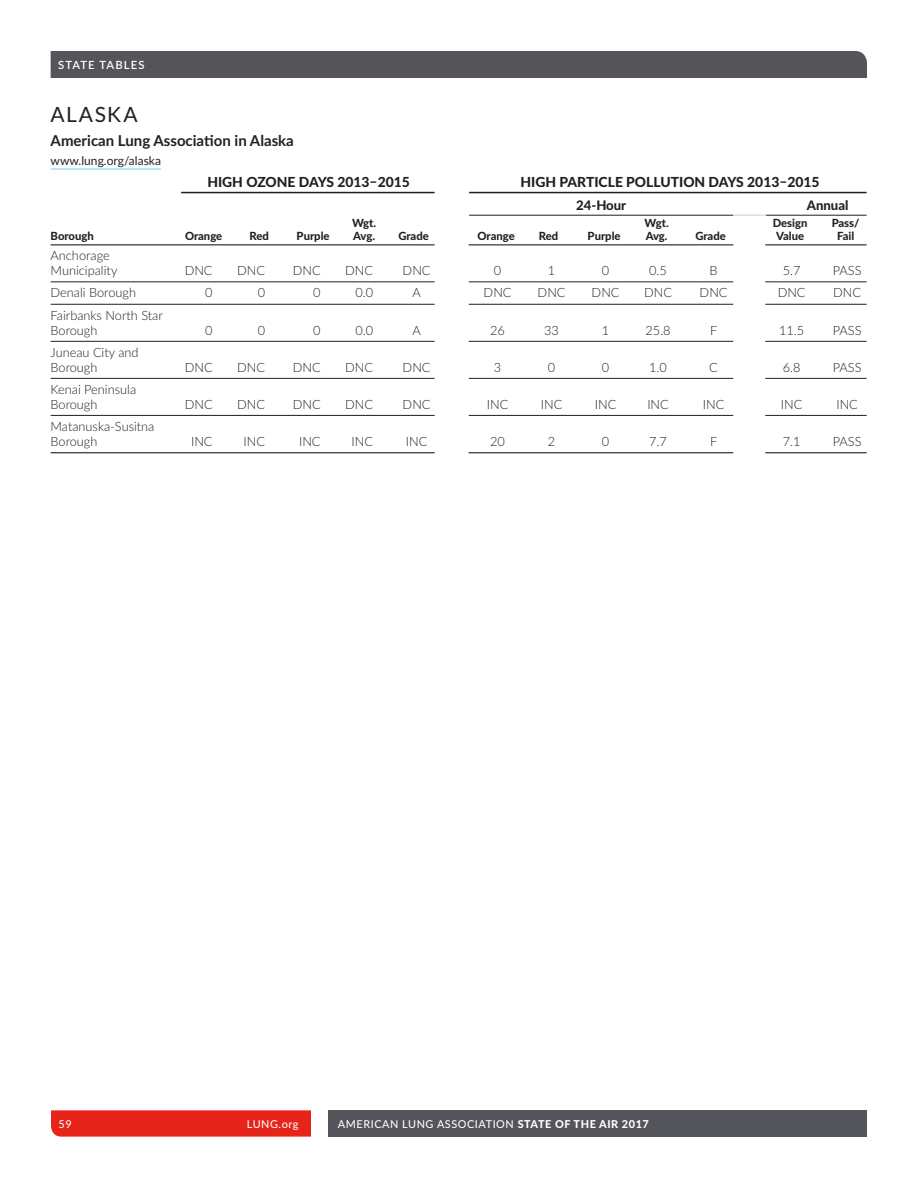
<style>
.page{position:relative;width:918px;height:1188px;background:#fff}
.page>*{position:absolute;margin:0;border:0;box-sizing:border-box;transform-origin:0 0}
.Styate_Top_Name{font:21px "Lato";letter-spacing:.075em;color:#231f20}
.ALA_Of_State{font:700 15px "Lato";color:#231f20}
.High_Ozone_Head_Revi{font:800 13.8px "Lato";color:#231f20}
.High_Ozone_Sub_Head{font:800 13.2px "Lato";color:#231f20}
.High_Ozone_Numbers_R{font:300 12.75px/14.7px "Lato";color:#231f20}
.ALA_of_Address{font:12px "Lato";color:#231f20}
.High_Ozone_Sub_Sub_H{font:800 11.25px "Lato";color:#231f20}
.t1{font:600 11.25px "Lato";letter-spacing:.1em;color:#fff}
.t2{font:500 10.8px "Lato";letter-spacing:.05em;color:#fff}
.s1{font-weight:800}
</style>
<div class="page">
<div style="left:51px;top:51px;width:816px;height:27px;background:#54555a"></div>
<div style="left:329px;top:1110px;width:538px;height:27px;background:#54555a"></div>
<svg style="left:51px;top:1110px;width:260px;height:27px;background:#e72a20"></svg>
<hr style="left:51px;top:169px;width:110px;height:1px;background:#6ed0f6">
<hr style="left:181px;top:192px;width:686px;height:1px;background:#231f20">
<div style="left:435px;top:190px;width:34px;height:5px;background:#fff"></div>
<hr style="left:469px;top:215px;width:398px;height:1px;background:#231f20">
<hr style="left:733px;top:214px;width:33px;height:2px;background:#fff">
<svg style="left:51px;top:244px;width:816px;height:1px"></svg>
<svg style="left:51px;top:282px;width:816px;height:1px"></svg>
<svg style="left:51px;top:304px;width:816px;height:1px"></svg>
<svg style="left:51px;top:341px;width:816px;height:1px"></svg>
<svg style="left:51px;top:378px;width:816px;height:1px"></svg>
<svg style="left:51px;top:415px;width:816px;height:1px"></svg>
<svg style="left:51px;top:452px;width:816px;height:1px"></svg>
<p class="t1" style="left:58px;top:57px;width:88px">STATE TABLES</p>
<p class="Styate_Top_Name" style="left:51px;top:99px;width:89px">ALASKA</p>
<p class="ALA_Of_State" style="left:51px;top:129px;width:245px">American Lung Association in Alaska</p>
<p class="ALA_of_Address" style="left:51px;top:152px;width:112px">www.lung.org/alaska</p>
<p class="High_Ozone_Head_Revi" style="left:207px;top:171px;width:204px">HIGH OZONE DAYS 2013–2015</p>
<p class="High_Ozone_Head_Revi" style="left:521px;top:171px;width:301px">HIGH PARTICLE POLLUTION DAYS 2013–2015</p>
<p class="High_Ozone_Sub_Head" style="left:576px;top:195px;width:52px">24-Hour</p>
<p class="High_Ozone_Sub_Head" style="left:807px;top:195px;width:43px">Annual</p>
<p class="High_Ozone_Sub_Sub_H" style="left:352px;top:215px;width:26px">Wgt.</p>
<p class="High_Ozone_Sub_Sub_H" style="left:645px;top:215px;width:26px">Wgt.</p>
<p class="High_Ozone_Sub_Sub_H" style="left:773px;top:215px;width:36px">Design</p>
<p class="High_Ozone_Sub_Sub_H" style="left:832px;top:215px;width:29px">Pass/</p>
<p class="High_Ozone_Sub_Sub_H" style="left:51px;top:227px;width:45px">Borough</p>
<p class="High_Ozone_Sub_Sub_H" style="left:185px;top:227px;width:39px">Orange</p>
<p class="High_Ozone_Sub_Sub_H" style="left:249px;top:227px;width:21px">Red</p>
<p class="High_Ozone_Sub_Sub_H" style="left:297px;top:227px;width:34px">Purple</p>
<p class="High_Ozone_Sub_Sub_H" style="left:353px;top:227px;width:23px">Avg.</p>
<p class="High_Ozone_Sub_Sub_H" style="left:398px;top:227px;width:32px">Grade</p>
<p class="High_Ozone_Sub_Sub_H" style="left:478px;top:227px;width:39px">Orange</p>
<p class="High_Ozone_Sub_Sub_H" style="left:539px;top:227px;width:21px">Red</p>
<p class="High_Ozone_Sub_Sub_H" style="left:588px;top:227px;width:34px">Purple</p>
<p class="High_Ozone_Sub_Sub_H" style="left:646px;top:227px;width:23px">Avg.</p>
<p class="High_Ozone_Sub_Sub_H" style="left:695px;top:227px;width:32px">Grade</p>
<p class="High_Ozone_Sub_Sub_H" style="left:776px;top:227px;width:30px">Value</p>
<p class="High_Ozone_Sub_Sub_H" style="left:837px;top:227px;width:19px">Fail</p>
<p class="High_Ozone_Numbers_R" style="left:51px;top:248px;width:68px">Anchorage<br>Municipality</p>
<p class="High_Ozone_Numbers_R" style="left:185px;top:263px;width:29px">DNC</p>
<p class="High_Ozone_Numbers_R" style="left:237px;top:263px;width:29px">DNC</p>
<p class="High_Ozone_Numbers_R" style="left:293px;top:263px;width:29px">DNC</p>
<p class="High_Ozone_Numbers_R" style="left:345px;top:263px;width:29px">DNC</p>
<p class="High_Ozone_Numbers_R" style="left:403px;top:263px;width:29px">DNC</p>
<p class="High_Ozone_Numbers_R" style="left:494px;top:263px;width:9px">0</p>
<p class="High_Ozone_Numbers_R" style="left:548px;top:263px;width:9px">1</p>
<p class="High_Ozone_Numbers_R" style="left:602px;top:263px;width:9px">0</p>
<p class="High_Ozone_Numbers_R" style="left:649px;top:263px;width:19px">0.5</p>
<p class="High_Ozone_Numbers_R" style="left:710px;top:263px;width:10px">B</p>
<p class="High_Ozone_Numbers_R" style="left:783px;top:263px;width:19px">5.7</p>
<p class="High_Ozone_Numbers_R" style="left:833px;top:263px;width:30px">PASS</p>
<p class="High_Ozone_Numbers_R" style="left:51px;top:285px;width:87px">Denali Borough</p>
<p class="High_Ozone_Numbers_R" style="left:205px;top:285px;width:9px">0</p>
<p class="High_Ozone_Numbers_R" style="left:258px;top:285px;width:9px">0</p>
<p class="High_Ozone_Numbers_R" style="left:313px;top:285px;width:9px">0</p>
<p class="High_Ozone_Numbers_R" style="left:355px;top:285px;width:19px">0.0</p>
<p class="High_Ozone_Numbers_R" style="left:413px;top:285px;width:10px">A</p>
<p class="High_Ozone_Numbers_R" style="left:484px;top:285px;width:29px">DNC</p>
<p class="High_Ozone_Numbers_R" style="left:538px;top:285px;width:29px">DNC</p>
<p class="High_Ozone_Numbers_R" style="left:592px;top:285px;width:29px">DNC</p>
<p class="High_Ozone_Numbers_R" style="left:644px;top:285px;width:29px">DNC</p>
<p class="High_Ozone_Numbers_R" style="left:700px;top:285px;width:29px">DNC</p>
<p class="High_Ozone_Numbers_R" style="left:778px;top:285px;width:29px">DNC</p>
<p class="High_Ozone_Numbers_R" style="left:833px;top:285px;width:29px">DNC</p>
<p class="High_Ozone_Numbers_R" style="left:51px;top:308px;width:114px">Fairbanks North Star<br>Borough</p>
<p class="High_Ozone_Numbers_R" style="left:205px;top:322px;width:9px">0</p>
<p class="High_Ozone_Numbers_R" style="left:258px;top:322px;width:9px">0</p>
<p class="High_Ozone_Numbers_R" style="left:313px;top:322px;width:9px">0</p>
<p class="High_Ozone_Numbers_R" style="left:355px;top:322px;width:19px">0.0</p>
<p class="High_Ozone_Numbers_R" style="left:413px;top:322px;width:10px">A</p>
<p class="High_Ozone_Numbers_R" style="left:490px;top:322px;width:16px">26</p>
<p class="High_Ozone_Numbers_R" style="left:544px;top:322px;width:16px">33</p>
<p class="High_Ozone_Numbers_R" style="left:602px;top:322px;width:9px">1</p>
<p class="High_Ozone_Numbers_R" style="left:646px;top:322px;width:27px">25.8</p>
<p class="High_Ozone_Numbers_R" style="left:710px;top:322px;width:9px">F</p>
<p class="High_Ozone_Numbers_R" style="left:779px;top:322px;width:27px">11.5</p>
<p class="High_Ozone_Numbers_R" style="left:833px;top:322px;width:30px">PASS</p>
<p class="High_Ozone_Numbers_R" style="left:51px;top:345px;width:89px">Juneau City and<br>Borough</p>
<p class="High_Ozone_Numbers_R" style="left:51px;top:382px;width:87px">Kenai Peninsula<br>Borough</p>
<p class="High_Ozone_Numbers_R" style="left:51px;top:419px;width:105px">Matanuska-Susitna<br>Borough</p>
<p class="High_Ozone_Numbers_R" style="left:185px;top:359px;width:29px">DNC</p>
<p class="High_Ozone_Numbers_R" style="left:237px;top:359px;width:29px">DNC</p>
<p class="High_Ozone_Numbers_R" style="left:293px;top:359px;width:29px">DNC</p>
<p class="High_Ozone_Numbers_R" style="left:345px;top:359px;width:29px">DNC</p>
<p class="High_Ozone_Numbers_R" style="left:403px;top:359px;width:29px">DNC</p>
<p class="High_Ozone_Numbers_R" style="left:494px;top:359px;width:9px">3</p>
<p class="High_Ozone_Numbers_R" style="left:548px;top:359px;width:9px">0</p>
<p class="High_Ozone_Numbers_R" style="left:602px;top:359px;width:9px">0</p>
<p class="High_Ozone_Numbers_R" style="left:649px;top:359px;width:19px">1.0</p>
<p class="High_Ozone_Numbers_R" style="left:709px;top:359px;width:10px">C</p>
<p class="High_Ozone_Numbers_R" style="left:783px;top:359px;width:19px">6.8</p>
<p class="High_Ozone_Numbers_R" style="left:833px;top:359px;width:30px">PASS</p>
<p class="High_Ozone_Numbers_R" style="left:185px;top:396px;width:29px">DNC</p>
<p class="High_Ozone_Numbers_R" style="left:237px;top:396px;width:29px">DNC</p>
<p class="High_Ozone_Numbers_R" style="left:293px;top:396px;width:29px">DNC</p>
<p class="High_Ozone_Numbers_R" style="left:345px;top:396px;width:29px">DNC</p>
<p class="High_Ozone_Numbers_R" style="left:403px;top:396px;width:29px">DNC</p>
<p class="High_Ozone_Numbers_R" style="left:487px;top:396px;width:23px">INC</p>
<p class="High_Ozone_Numbers_R" style="left:541px;top:396px;width:23px">INC</p>
<p class="High_Ozone_Numbers_R" style="left:595px;top:396px;width:23px">INC</p>
<p class="High_Ozone_Numbers_R" style="left:647px;top:396px;width:23px">INC</p>
<p class="High_Ozone_Numbers_R" style="left:703px;top:396px;width:23px">INC</p>
<p class="High_Ozone_Numbers_R" style="left:781px;top:396px;width:23px">INC</p>
<p class="High_Ozone_Numbers_R" style="left:836px;top:396px;width:23px">INC</p>
<p class="High_Ozone_Numbers_R" style="left:191px;top:433px;width:23px">INC</p>
<p class="High_Ozone_Numbers_R" style="left:244px;top:433px;width:23px">INC</p>
<p class="High_Ozone_Numbers_R" style="left:299px;top:433px;width:23px">INC</p>
<p class="High_Ozone_Numbers_R" style="left:352px;top:433px;width:23px">INC</p>
<p class="High_Ozone_Numbers_R" style="left:406px;top:433px;width:23px">INC</p>
<p class="High_Ozone_Numbers_R" style="left:490px;top:433px;width:16px">20</p>
<p class="High_Ozone_Numbers_R" style="left:548px;top:433px;width:9px">2</p>
<p class="High_Ozone_Numbers_R" style="left:602px;top:433px;width:9px">0</p>
<p class="High_Ozone_Numbers_R" style="left:649px;top:433px;width:19px">7.7</p>
<p class="High_Ozone_Numbers_R" style="left:710px;top:433px;width:9px">F</p>
<p class="High_Ozone_Numbers_R" style="left:783px;top:433px;width:19px">7.1</p>
<p class="High_Ozone_Numbers_R" style="left:833px;top:433px;width:30px">PASS</p>
<p class="t2" style="left:58px;top:1116px;width:15px">59</p>
<p class="t2" style="left:247px;top:1116px;width:53px">LUNG.org</p>
<p class="t2" style="left:338px;top:1116px;width:312px">AMERICAN LUNG ASSOCIATION <span class="s1">STATE OF THE AIR 2017</span></p>
</div>
